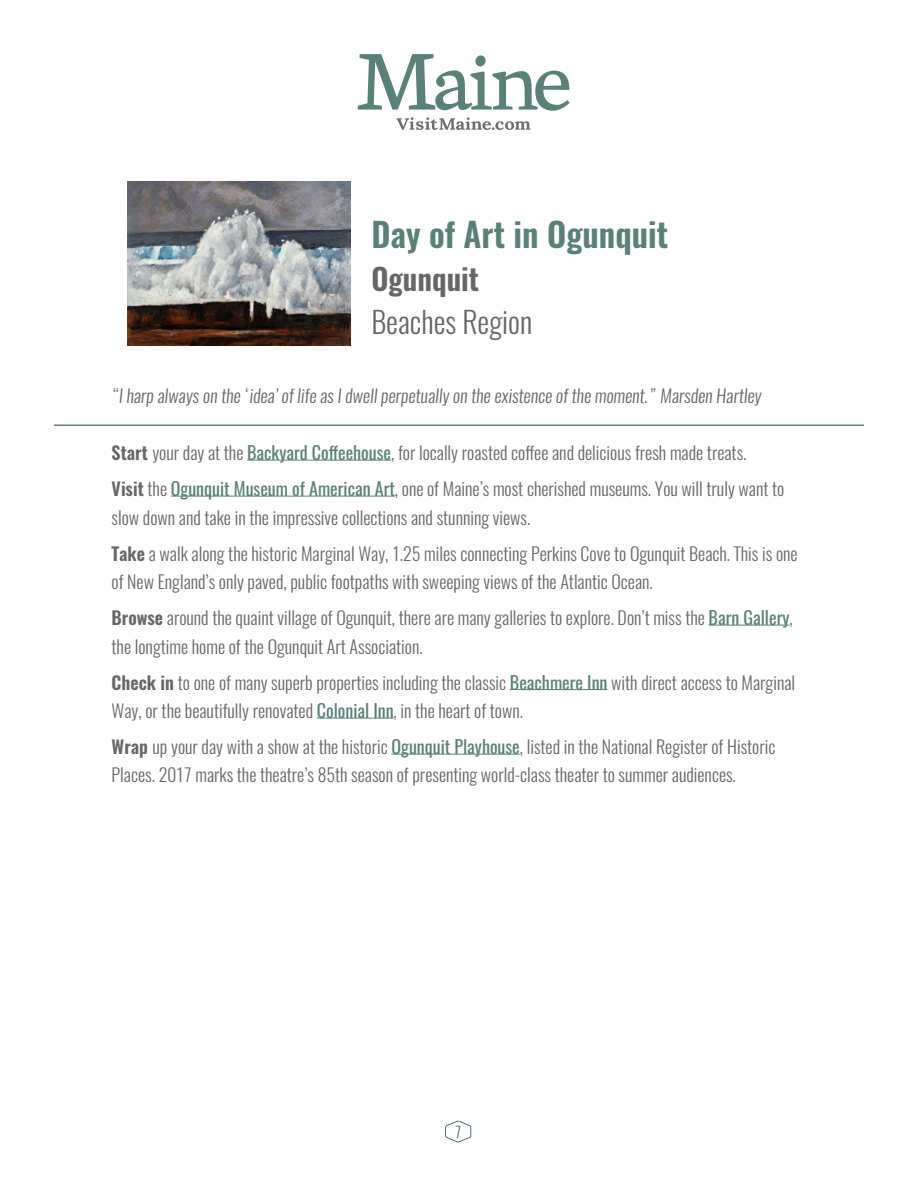
<style>
.page{position:relative;width:918px;height:1188px;background:#fff}
.page>*{position:absolute;margin:0;border:0;box-sizing:border-box;transform-origin:0 0}
.t1{font:600 33.45px "Oswald";color:#5a8178}
.t2{font:300 29.7px "Oswald";color:#666}
.t3{font:600 29.7px "Oswald";color:#666}
.t4{font:300 18px/36px "Oswald";color:#666767}
.t5{font:300 15px "Oswald";color:#666767}
.s1{font-weight:600}
.s2{font-weight:400;color:#598178}
</style>
<div class="page">
<svg style="left:445px;top:1121px;width:26px;height:21px"></svg>
<hr style="left:247px;top:460px;width:144px;height:1px;background:#598178">
<hr style="left:171px;top:496px;width:224px;height:1px;background:#598178">
<hr style="left:709px;top:625px;width:80px;height:1px;background:#598178">
<hr style="left:510px;top:689px;width:98px;height:1px;background:#598178">
<hr style="left:317px;top:718px;width:77px;height:1px;background:#598178">
<hr style="left:391px;top:754px;width:129px;height:1px;background:#598178">
<img style="left:127px;top:182px;width:223px;height:164px">
<hr style="left:54px;top:424px;width:810px;height:2px;background:#638179">
<svg style="left:358px;top:54px;width:212px;height:57px"></svg>
<svg style="left:397px;top:117px;width:133px;height:13px"></svg>
<h1 class="t1" style="left:371px;top:211px;width:298px">Day of Art in Ogunquit</h1>
<h2 class="t3" style="left:371px;top:258px;width:109px">Ogunquit</h2>
<h2 class="t2" style="left:371px;top:302px;width:162px">Beaches Region</h2>
<p class="t4" style="left:112px;top:378px;width:653px">“I harp always on the ‘idea’ of life as I dwell perpetually on the existence of the moment.” Marsden Hartley</p>
<p class="t4" style="left:112px;top:435px;width:674px"><span class="s1">Start</span> your day at the <span class="s2">Backyard Coffeehouse</span>, for locally roasted coffee and delicious fresh made treats.<br><span class="s1">Visit</span> the <span class="s2">Ogunquit Museum of American Art</span>, one of Maine’s most cherished museums. You will truly want to</p>
<p class="t4" style="left:112px;top:499px;width:688px">slow down and take in the impressive collections and stunning views.<br><span class="s1">Take</span> a walk along the historic Marginal Way, 1.25 miles connecting Perkins Cove to Ogunquit Beach. This is one</p>
<p class="t4" style="left:112px;top:564px;width:683px">of New England’s only paved, public footpaths with sweeping views of the Atlantic Ocean.<br><span class="s1">Browse</span> around the quaint village of Ogunquit, there are many galleries to explore. Don’t miss the <span class="s2">Barn Gallery</span>,</p>
<p class="t4" style="left:112px;top:628px;width:685px">the longtime home of the Ogunquit Art Association.<br><span class="s1">Check in</span> to one of many superb properties including the classic <span class="s2">Beachmere Inn</span> with direct access to Marginal</p>
<p class="t4" style="left:112px;top:693px;width:665px">Way, or the beautifully renovated <span class="s2">Colonial Inn</span>, in the heart of town.<br><span class="s1">Wrap</span> up your day with a show at the historic <span class="s2">Ogunquit Playhouse</span>, listed in the National Register of Historic</p>
<p class="t4" style="left:112px;top:757px;width:626px">Places. 2017 marks the theatre’s 85th season of presenting world-class theater to summer audiences.</p>
<p class="t5" style="left:455px;top:1122px;width:8px">7</p>
</div>
